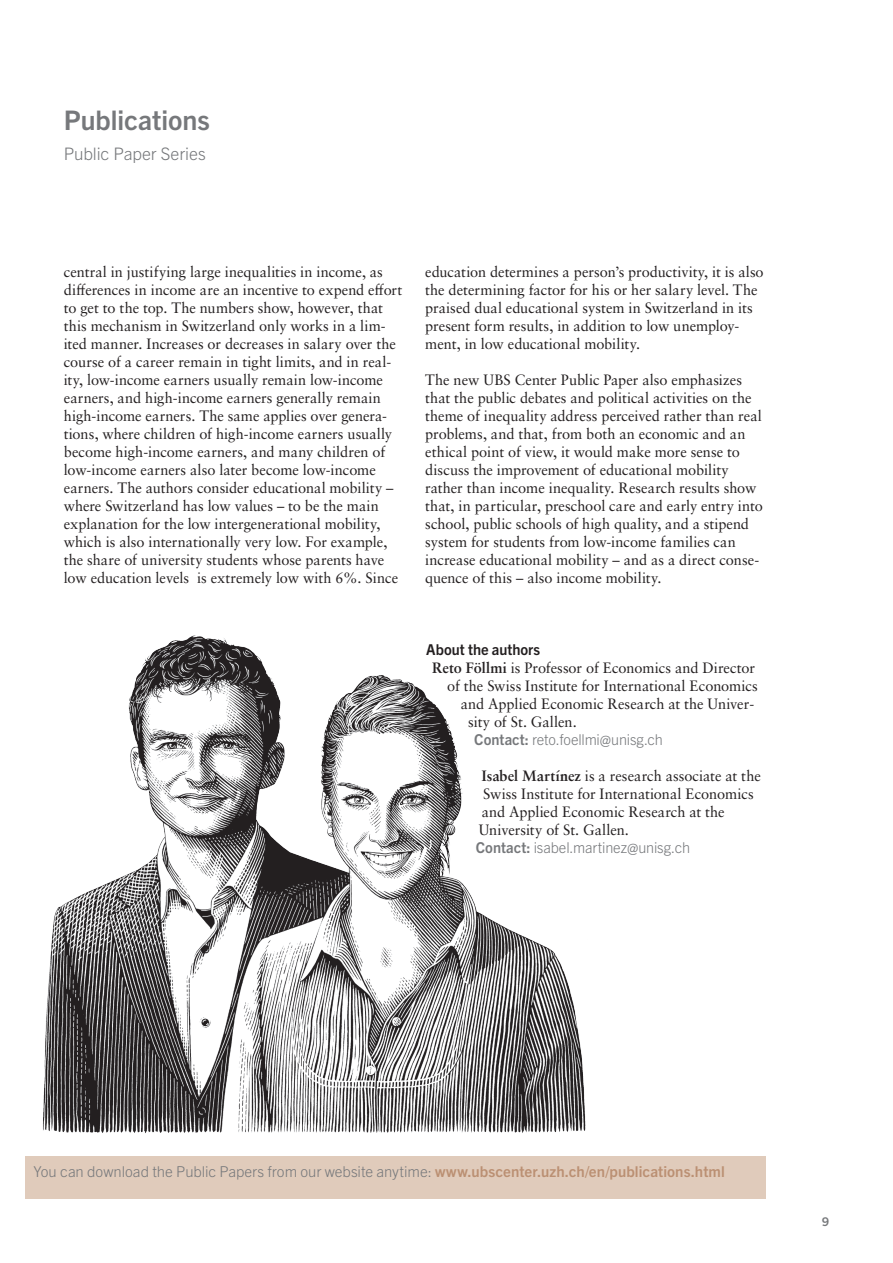
<style>
.page{position:relative;width:893px;height:1263px;background:#fff}
.page>*{position:absolute;margin:0;border:0;box-sizing:border-box;transform-origin:0 0}
.t1{font:700 27px "Trade Gothic Next LT Pro";letter-spacing:-.005em;color:#76787b}
.t2{font:300 17.25px "Trade Gothic Next LT Pro";letter-spacing:-.005em;color:#76787b}
.t3{font:15px/18px "Sabon LT Pro";color:#231f20}
.t4{font:300 15px "Trade Gothic Next LT Pro";letter-spacing:-.005em;color:#76787b}
.t5{font:700 15px "Trade Gothic Next LT Pro";color:#231f20}
.t6{font:700 12px "Trade Gothic Next LT Pro";color:#76787b}
.s1{font-weight:700}
.s2{font-weight:700;color:#bb9073}
</style>
<div class="page">
<div style="left:25px;top:1157px;width:740px;height:42px;background:#e0cbbb"></div>
<img style="left:43px;top:635px;width:543px;height:498px">
<h1 class="t1" style="left:64px;top:101px;width:148px">Publications</h1>
<p class="t2" style="left:64px;top:141px;width:144px">Public Paper Series</p>
<p class="t3" style="left:64px;top:262px;width:340px">central in justifying large inequalities in income, as differences in income are an incentive to expend effort to get to the top. The numbers show, however, that this mechanism in Switzerland only works in a lim&shy;ited manner. Increases or decreases in salary over the course of a career remain in tight limits, and in real&shy;ity, low-income earners usually remain low-income earners, and high-income earners generally remain high-income earners. The same applies over genera&shy;tions, where children of high-income earners usually become high-income earners, and many children of low-income earners also later become low-income earners. The authors consider educational mobility – where Switzerland has low values – to be the main explanation for the low intergenerational mobility, which is also internationally very low. For example, the share of university students whose parents have low education levels is extremely low with 6%. Since</p>
<p class="t3" style="left:425px;top:262px;width:340px">education determines a person’s productivity, it is also the determining factor for his or her salary level. The praised dual educational system in Switzerland in its present form results, in addition to low unemploy&shy;ment, in low educational mobility.</p>
<p class="t3" style="left:425px;top:370px;width:339px">The new UBS Center Public Paper also emphasizes that the public debates and political activities on the theme of inequality address perceived rather than real problems, and that, from both an economic and an ethical point of view, it would make more sense to discuss the improvement of educational mobility rather than income inequality. Research results show that, in particular, preschool care and early entry into school, public schools of high quality, and a stipend system for students from low-income families can increase educational mobility – and as a direct conse&shy;quence of this – also income mobility.</p>
<p class="t5" style="left:426px;top:639px;width:115px">About the authors</p>
<p class="t3" style="left:432px;top:658px;width:324px"><span class="s1">Reto Föllmi</span> is Professor of Economics and Director</p>
<p class="t3" style="left:447px;top:676px;width:312px">of the Swiss Institute for International Economics</p>
<p class="t3" style="left:461px;top:694px;width:295px">and Applied Economic Research at the Univer-</p>
<p class="t3" style="left:468px;top:712px;width:110px">sity of St. Gallen.</p>
<p class="t4" style="left:474px;top:729px;width:190px"><span class="s1">Contact:</span> reto.foellmi@unisg.ch</p>
<p class="t3" style="left:479px;top:766px;width:284px"><span class="s1">Isabel Martínez</span> is a research associate at the Swiss Institute for International Economics and Applied Economic Research at the University of St. Gallen.</p>
<p class="t4" style="left:476px;top:837px;width:216px"><span class="s1">Contact:</span> isabel.martinez@unisg.ch</p>
<p class="t4" style="left:34px;top:1161px;width:693px">You can download the Public Papers from our website anytime: <span class="s2">www.ubscenter.uzh.ch/en/publications.html</span></p>
<p class="t6" style="left:822px;top:1214px;width:8px">9</p>
</div>
